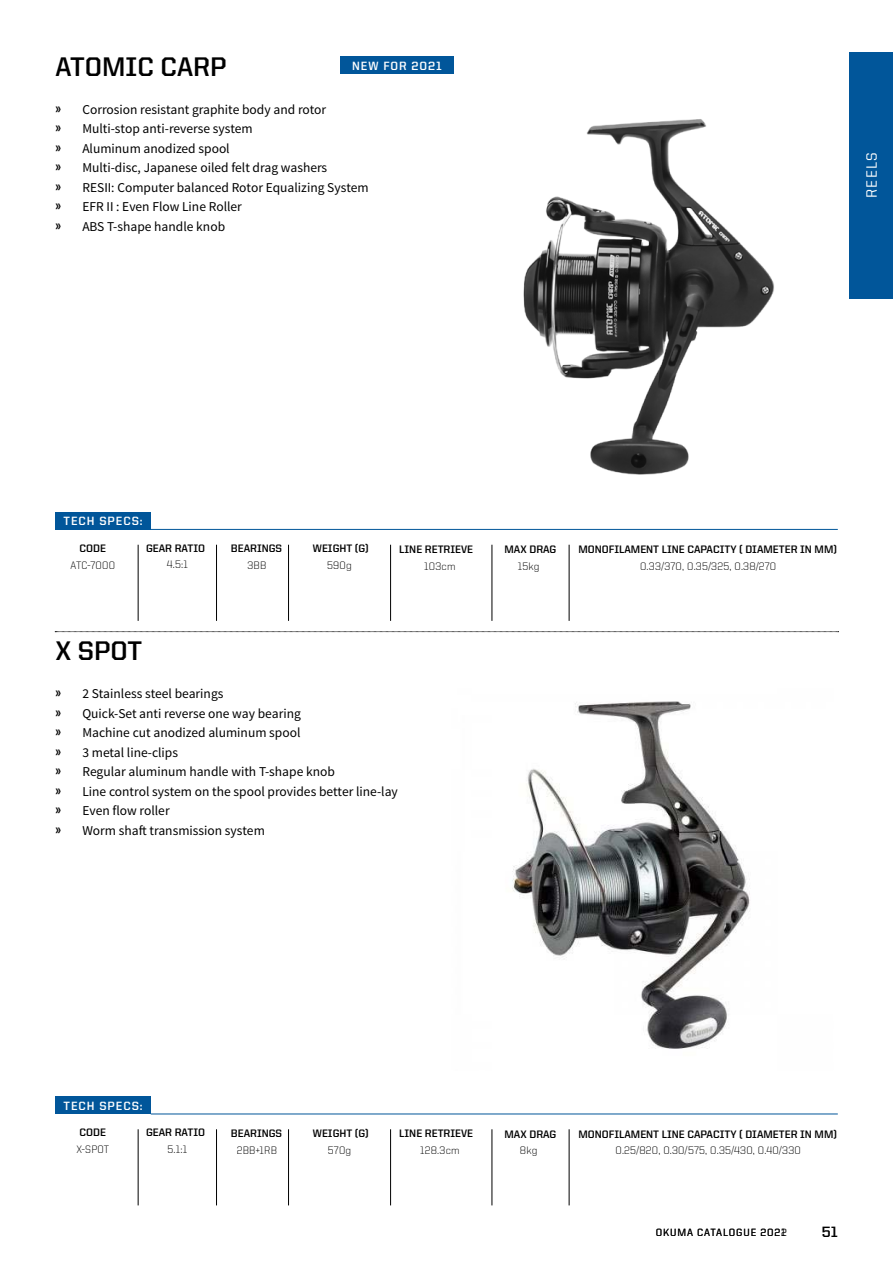
<style>
.page{position:relative;width:893px;height:1263px;background:#fff}
.page>*{position:absolute;margin:0;border:0;box-sizing:border-box;transform-origin:0 0}
.t1{font:700 27px "United Sans Reg";color:#000}
.t2{font:500 15px "United Sans Reg";letter-spacing:.08em;color:#fff}
.t3{font:700 15px "United Sans Reg";color:#000}
.t4{font:13.5px/19.5px "Source Sans Pro";color:#000}
.t5{font:700 12px "United Sans Reg";letter-spacing:.08em;color:#fff}
.t6{font:700 10.8px "United Sans Reg";color:#000}
.t7{font:300 10.8px "United Sans Reg";letter-spacing:.02em;color:#000}
.t8{font:500 10.5px "United Sans Reg";letter-spacing:.08em;color:#000}
.s1{font-family:"United Sans Reg";font-weight:700}
</style>
<div class="page">
<div style="left:849px;top:52px;width:44px;height:246px;background:#01569a"></div>
<div style="left:340px;top:56px;width:114px;height:18px;background:#01569a"></div>
<div style="left:55px;top:512px;width:96px;height:18px;background:#01569a"></div>
<div style="left:55px;top:1096px;width:96px;height:18px;background:#01569a"></div>
<hr style="left:151px;top:529px;width:687px;height:1px;background:#01569a">
<hr style="left:151px;top:1114px;width:687px;height:1px;background:#01569a">
<svg style="left:55px;top:631px;width:784px;height:1px"></svg>
<hr style="left:138px;top:545px;width:1px;height:76px;background:#000">
<hr style="left:138px;top:1129px;width:1px;height:76px;background:#000">
<hr style="left:216px;top:545px;width:1px;height:76px;background:#000">
<hr style="left:216px;top:1129px;width:1px;height:76px;background:#000">
<hr style="left:288px;top:545px;width:1px;height:76px;background:#000">
<hr style="left:288px;top:1129px;width:1px;height:76px;background:#000">
<hr style="left:390px;top:545px;width:1px;height:76px;background:#000">
<hr style="left:390px;top:1129px;width:1px;height:76px;background:#000">
<hr style="left:492px;top:545px;width:1px;height:76px;background:#000">
<hr style="left:492px;top:1129px;width:1px;height:76px;background:#000">
<hr style="left:569px;top:545px;width:1px;height:76px;background:#000">
<hr style="left:569px;top:1129px;width:1px;height:76px;background:#000">
<img style="left:512px;top:701px;width:238px;height:348px">
<img style="left:523px;top:119px;width:251px;height:356px">
<h1 class="t1" style="left:55px;top:55px;width:173px">ATOMIC CARP</h1>
<p class="t5" style="left:352px;top:60px;width:91px">NEW FOR 2021</p>
<p class="t4" style="left:55px;top:100px;width:315px"><span class="s1">»</span> Corrosion resistant graphite body and rotor<br><span class="s1">»</span> Multi-stop anti-reverse system<br><span class="s1">»</span> Aluminum anodized spool<br><span class="s1">»</span> Multi-disc, Japanese oiled felt drag washers<br><span class="s1">»</span> RESII: Computer balanced Rotor Equalizing System <span class="s1">»</span> EFR II : Even Flow Line Roller<br><span class="s1">»</span> ABS T-shape handle knob</p>
<p class="t2" style="left:865px;top:198px;width:47px;rotate:-90deg">REELS</p>
<p class="t5" style="left:64px;top:516px;width:81px">TECH SPECS:</p>
<p class="t6" style="left:80px;top:543px;width:28px">CODE</p>
<p class="t6" style="left:146px;top:543px;width:61px">GEAR RATIO</p>
<p class="t6" style="left:231px;top:544px;width:53px">BEARINGS</p>
<p class="t6" style="left:313px;top:544px;width:57px">WEIGHT (G)</p>
<p class="t6" style="left:399px;top:544px;width:76px">LINE RETRIEVE</p>
<p class="t6" style="left:505px;top:545px;width:53px">MAX DRAG</p>
<p class="t6" style="left:578px;top:545px;width:260px">MONOFILAMENT LINE CAPACITY ( DIAMETER IN MM)</p>
<p class="t7" style="left:70px;top:560px;width:46px">ATC-7000</p>
<p class="t7" style="left:167px;top:560px;width:23px">4.5:1</p>
<p class="t7" style="left:247px;top:560px;width:20px">3BB</p>
<p class="t7" style="left:327px;top:561px;width:26px">590g</p>
<p class="t7" style="left:424px;top:561px;width:33px">103cm</p>
<p class="t7" style="left:518px;top:561px;width:23px">15kg</p>
<p class="t7" style="left:640px;top:561px;width:138px">0.33/370, 0.35/325, 0.38/270</p>
<h1 class="t1" style="left:55px;top:639px;width:88px">X SPOT</h1>
<p class="t4" style="left:55px;top:685px;width:344px"><span class="s1">»</span> 2 Stainless steel bearings<br><span class="s1">»</span> Quick-Set anti reverse one way bearing<br><span class="s1">»</span> Machine cut anodized aluminum spool<br><span class="s1">»</span> 3 metal line-clips<br><span class="s1">»</span> Regular aluminum handle with T-shape knob<br><span class="s1">»</span> Line control system on the spool provides better line-lay <span class="s1">»</span> Even flow roller<br><span class="s1">»</span> Worm shaft transmission system</p>
<p class="t5" style="left:64px;top:1100px;width:81px">TECH SPECS:</p>
<p class="t6" style="left:80px;top:1128px;width:28px">CODE</p>
<p class="t6" style="left:146px;top:1128px;width:61px">GEAR RATIO</p>
<p class="t6" style="left:231px;top:1128px;width:53px">BEARINGS</p>
<p class="t6" style="left:313px;top:1128px;width:57px">WEIGHT (G)</p>
<p class="t6" style="left:399px;top:1129px;width:76px">LINE RETRIEVE</p>
<p class="t6" style="left:505px;top:1129px;width:53px">MAX DRAG</p>
<p class="t6" style="left:578px;top:1129px;width:260px">MONOFILAMENT LINE CAPACITY ( DIAMETER IN MM)</p>
<p class="t7" style="left:77px;top:1145px;width:34px">X-SPOT</p>
<p class="t7" style="left:167px;top:1144px;width:21px">5.1:1</p>
<p class="t7" style="left:237px;top:1145px;width:42px">2BB+1RB</p>
<p class="t7" style="left:328px;top:1145px;width:25px">570g</p>
<p class="t7" style="left:420px;top:1146px;width:41px">128.3cm</p>
<p class="t7" style="left:520px;top:1146px;width:19px">8kg</p>
<p class="t7" style="left:616px;top:1146px;width:187px">0.25/820, 0.30/575, 0.35/430, 0.40/330</p>
<p class="t8" style="left:656px;top:1228px;width:131px">OKUMA CATALOGUE 2021</p>
<p class="t3" style="left:822px;top:1225px;width:17px">51</p>
<p class="t8" style="left:781px;top:1228px;width:7px">2</p>
</div>
